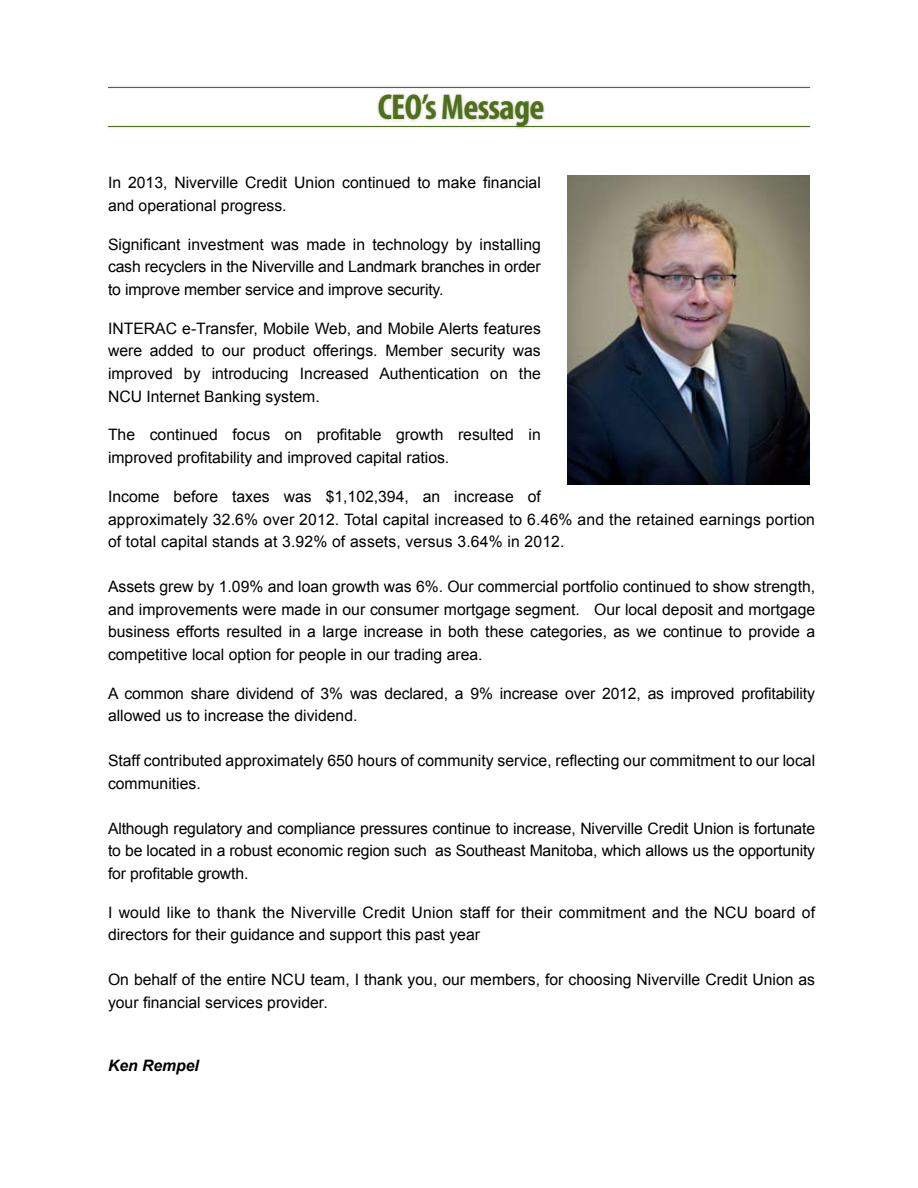
<style>
.page{position:relative;width:918px;height:1188px;background:#fff}
.page>*{position:absolute;margin:0;border:0;box-sizing:border-box;transform-origin:0 0}
.t1{font:700 condensed 36px "Myriad Pro";letter-spacing:-.02em;color:#4f6f19}
.t2{font:15.75px/22.5px "Arial";color:#000}
.t3{font:italic 700 15.75px "Arial";color:#000}
</style>
<div class="page">
<img style="left:568px;top:176px;width:242px;height:309px">
<div style="left:106px;top:85px;width:712px;height:50px;background:#000;opacity:.3"></div>
<hr style="left:108px;top:126px;width:702px;height:1px;background:#4f6f19">
<hr style="left:108px;top:87px;width:702px;height:1px;background:#4f6f19">
<h1 class="t1" style="left:378px;top:85px;width:168px">CEO’s Message</h1>
<p class="t2" style="left:108px;top:172px;width:434px">In 2013, Niverville Credit Union continued to make financial and operational progress.</p>
<p class="t2" style="left:108px;top:233px;width:434px;text-align:justify">Significant investment was made in technology by installing cash recyclers in the Niverville and Landmark branches in order to improve member service and improve security.</p>
<p class="t2" style="left:108px;top:317px;width:434px;text-align:justify">INTERAC e-Transfer, Mobile Web, and Mobile Alerts features were added to our product offerings. Member security was improved by introducing Increased Authentication on the NCU Internet Banking system.</p>
<p class="t2" style="left:108px;top:424px;width:434px">The continued focus on profitable growth resulted in improved profitability and improved capital ratios.</p>
<p class="t2" style="left:108px;top:485px;width:709px">Income before taxes was $1,102,394, an increase of<br>approximately 32.6% over 2012. Total capital increased to 6.46% and the retained earnings portion of total capital stands at 3.92% of assets, versus 3.64% in 2012.</p>
<p class="t2" style="left:108px;top:575px;width:709px;text-align:justify">Assets grew by 1.09% and loan growth was 6%. Our commercial portfolio continued to show strength, and improvements were made in our consumer mortgage segment. Our local deposit and mortgage business efforts resulted in a large increase in both these categories, as we continue to provide a competitive local option for people in our trading area.</p>
<p class="t2" style="left:108px;top:682px;width:709px">A common share dividend of 3% was declared, a 9% increase over 2012, as improved profitability allowed us to increase the dividend.</p>
<p class="t2" style="left:108px;top:749px;width:709px">Staff contributed approximately 650 hours of community service, reflecting our commitment to our local communities.</p>
<p class="t2" style="left:108px;top:817px;width:709px;text-align:justify">Although regulatory and compliance pressures continue to increase, Niverville Credit Union is fortunate to be located in a robust economic region such as Southeast Manitoba, which allows us the opportunity for profitable growth.</p>
<p class="t2" style="left:108px;top:901px;width:709px">I would like to thank the Niverville Credit Union staff for their commitment and the NCU board of directors for their guidance and support this past year</p>
<p class="t2" style="left:108px;top:968px;width:709px">On behalf of the entire NCU team, I thank you, our members, for choosing Niverville Credit Union as your financial services provider.</p>
<p class="t3" style="left:108px;top:1055px;width:93px">Ken Rempel</p>
</div>
